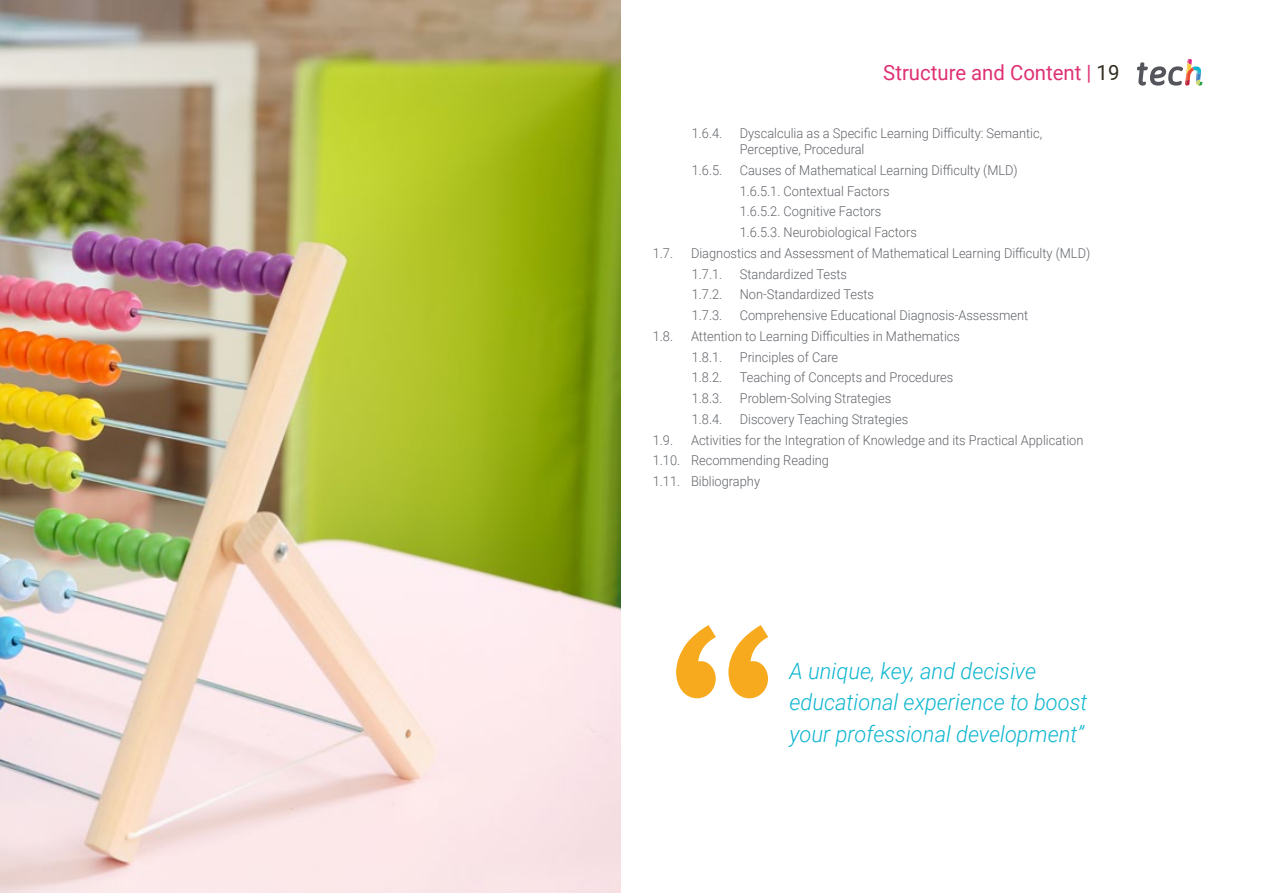
<style>
.page{position:relative;width:1263px;height:893px;background:#fff}
.page>*{position:absolute;margin:0;border:0;box-sizing:border-box;transform-origin:0 0}
.t1{font:italic 300 22.5px/31.5px "Roboto";color:#0fb6cf}
.t2{font:21px "Roboto";color:#df3174}
.t3{font:300 13.5px/20.7px "Roboto";color:#61646a;scale:.95 1}
.s1{color:#312e20}
</style>
<div class="page">
<svg style="left:676px;top:625px;width:92px;height:73px"></svg>
<svg style="left:1137px;top:59px;width:65px;height:27px"></svg>
<img style="left:0;top:0;width:621px;height:893px">
<h2 class="t2" style="left:883px;top:57px;width:238px">Structure and Content | <span class="s1">19</span></h2>
<p class="t3" style="left:692px;top:122px;width:34px">1.6.4.</p>
<p class="t3" style="left:740px;top:124px;width:320px;line-height:16.5px">Dyscalculia as a Specific Learning Difficulty: Semantic,<br>Perceptive, Procedural</p>
<p class="t3" style="left:692px;top:159px;width:34px">1.6.5.</p>
<p class="t3" style="left:740px;top:159px;width:294px">Causes of Mathematical Learning Difficulty (MLD)<br>1.6.5.1. Contextual Factors<br>1.6.5.2. Cognitive Factors<br>1.6.5.3. Neurobiological Factors</p>
<p class="t3" style="left:653px;top:242px;width:23px">1.7.</p>
<p class="t3" style="left:691px;top:242px;width:422px">Diagnostics and Assessment of Mathematical Learning Difficulty (MLD)<br>1.7.1.</p>
<p class="t3" style="left:740px;top:263px;width:115px">Standardized Tests</p>
<p class="t3" style="left:692px;top:284px;width:34px">1.7.2.</p>
<p class="t3" style="left:740px;top:284px;width:143px">Non-Standardized Tests</p>
<p class="t3" style="left:692px;top:305px;width:34px">1.7.3.</p>
<p class="t3" style="left:740px;top:305px;width:305px">Comprehensive Educational Diagnosis-Assessment</p>
<p class="t3" style="left:653px;top:325px;width:23px">1.8.</p>
<p class="t3" style="left:691px;top:325px;width:285px">Attention to Learning Difficulties in Mathematics<br>1.8.1.</p>
<p class="t3" style="left:740px;top:346px;width:105px">Principles of Care</p>
<p class="t3" style="left:692px;top:367px;width:34px">1.8.2.</p>
<p class="t3" style="left:740px;top:367px;width:226px">Teaching of Concepts and Procedures</p>
<p class="t3" style="left:692px;top:388px;width:34px">1.8.3.</p>
<p class="t3" style="left:740px;top:388px;width:161px">Problem-Solving Strategies</p>
<p class="t3" style="left:692px;top:408px;width:34px">1.8.4.</p>
<p class="t3" style="left:740px;top:408px;width:179px">Discovery Teaching Strategies</p>
<p class="t3" style="left:653px;top:429px;width:455px;text-indent:38px">Activities for the Integration of Knowledge and its Practical Application<br>1.10. Recommending Reading<br>1.11. Bibliography</p>
<p class="t3" style="left:653px;top:429px;width:23px">1.9.</p>
<h1 class="t1" style="left:789px;top:654px;width:299px">A unique, key, and decisive educational experience to boost your professional development”</h1>
</div>
